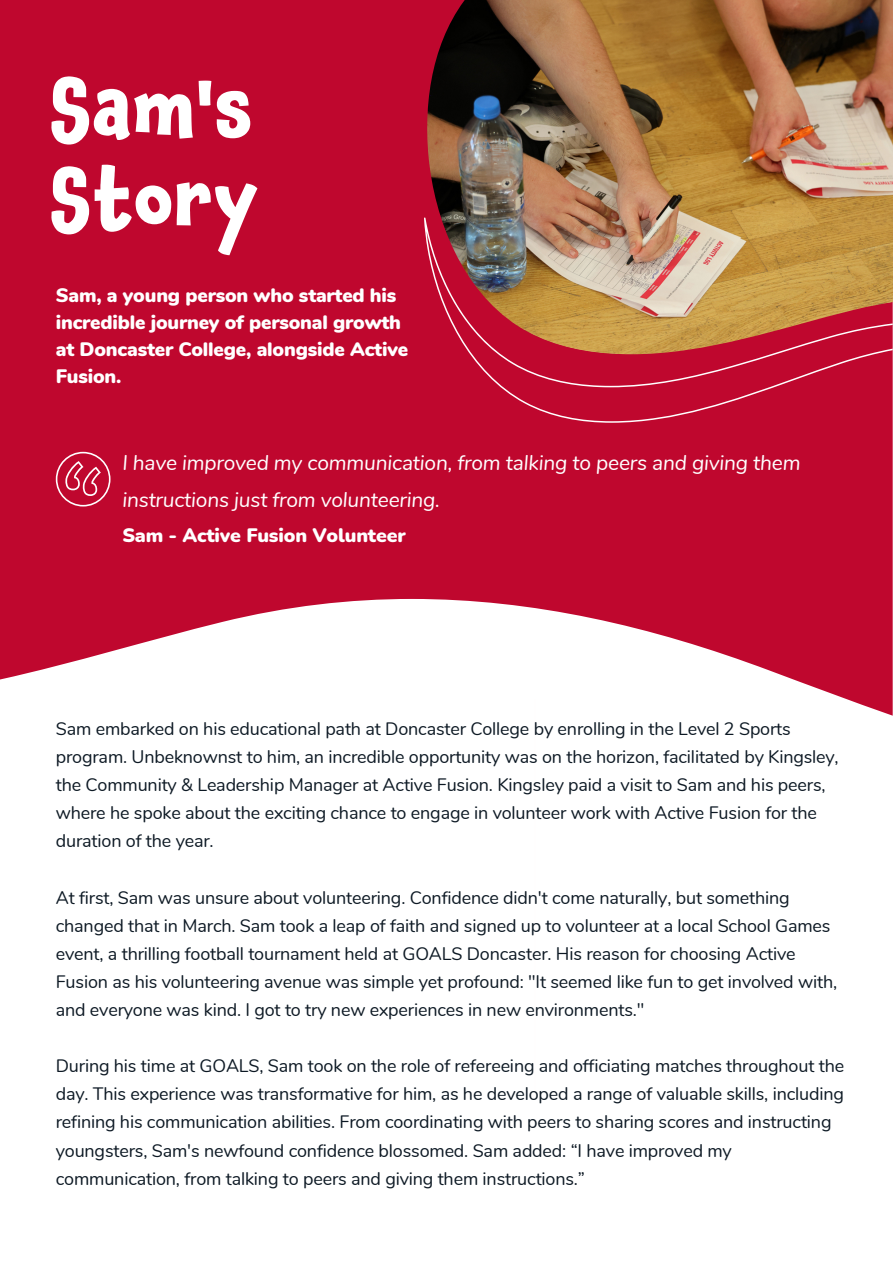
<style>
.page{position:relative;width:893px;height:1264px;background:#fff}
.page>*{position:absolute;margin:0;border:0;box-sizing:border-box;transform-origin:0 0}
.t1{font:700 76.2px "Chaloops W00";letter-spacing:.02em;color:#fff}
.t2{font:italic 21px/37px "Nunito";letter-spacing:-.01em;color:#fff}
.t3{font:900 19.5px/27px "Nunito";letter-spacing:-.01em;color:#fff}
.t4{font:18px/28px "Nunito";letter-spacing:-.01em;color:#0d1924}
</style>
<div class="page">
<div style="left:0;top:0;width:892px;height:716px;background:#bf072e"></div>
<svg style="left:0;top:599px;width:892px;height:116px"></svg>
<hr style="left:534px;top:699px;width:1px;height:392px;background:#fffefe">
<div style="left:424px;top:217px;width:468px;height:206px;background:#bf072e"></div>
<img style="left:427px;top:0;width:465px;height:354px">
<svg style="left:56px;top:452px;width:54px;height:54px;background:#c93151"></svg>
<p class="t1" style="left:49px;top:45px;width:204px">Sam's</p>
<p class="t1" style="left:49px;top:134px;width:210px">Story</p>
<p class="t3" style="left:56px;top:282px;width:354px">Sam, a young person who started his incredible journey of personal growth at Doncaster College, alongside Active<br>Fusion.</p>
<p class="t2" style="left:122px;top:444px;width:679px">I have improved my communication, from talking to peers and giving them instructions just from volunteering.</p>
<p class="t3" style="left:122px;top:522px;width:285px">Sam - Active Fusion Volunteer</p>
<p class="t4" style="left:56px;top:715px;width:784px">Sam embarked on his educational path at Doncaster College by enrolling in the Level 2 Sports program. Unbeknownst to him, an incredible opportunity was on the horizon, facilitated by Kingsley, the Community &amp; Leadership Manager at Active Fusion. Kingsley paid a visit to Sam and his peers, where he spoke about the exciting chance to engage in volunteer work with Active Fusion for the duration of the year.</p>
<p class="t4" style="left:56px;top:883px;width:782px">At first, Sam was unsure about volunteering. Confidence didn't come naturally, but something changed that in March. Sam took a leap of faith and signed up to volunteer at a local School Games event, a thrilling football tournament held at GOALS Doncaster. His reason for choosing Active Fusion as his volunteering avenue was simple yet profound: "It seemed like fun to get involved with, and everyone was kind. I got to try new experiences in new environments."</p>
<p class="t4" style="left:56px;top:1052px;width:790px">During his time at GOALS, Sam took on the role of refereeing and officiating matches throughout the day. This experience was transformative for him, as he developed a range of valuable skills, including refining his communication abilities. From coordinating with peers to sharing scores and instructing youngsters, Sam's newfound confidence blossomed. Sam added: “I have improved my communication, from talking to peers and giving them instructions.”</p>
</div>
